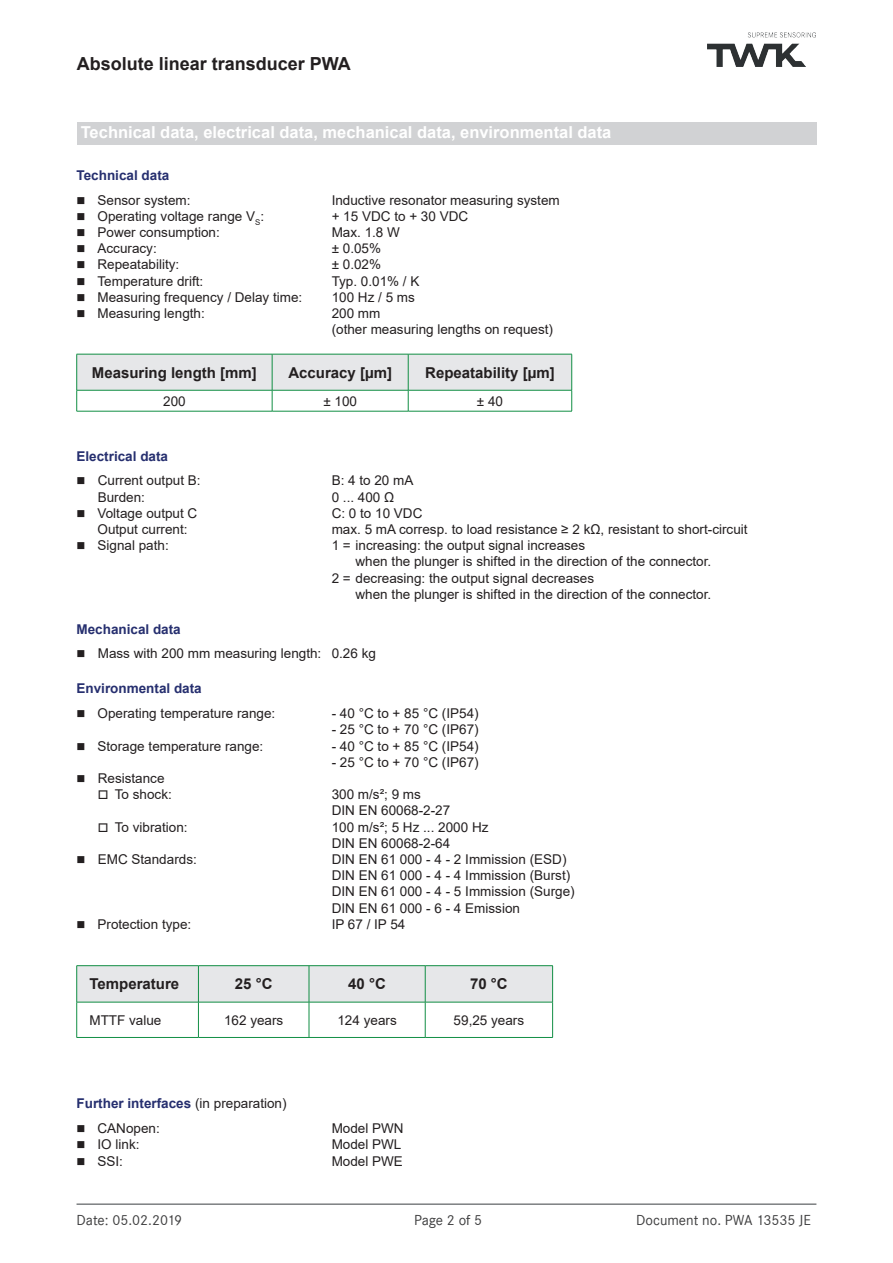
<style>
.page{position:relative;width:893px;height:1263px;background:#fff}
.page>*{position:absolute;margin:0;border:0;box-sizing:border-box;transform-origin:0 0}
.t1{font:700 18px "Arial";color:#231f20}
.t2{font:700 16.5px "Arial";color:#fff}
.t3{font:700 15px "Arial";color:#231f20}
.t4{font:15px "Corporate S";color:#3e3e3f}
.t5{font:13.5px/16.2px "Arial";color:#231f20}
.t6{font:700 13.5px "Arial";color:#262f6f}
.s1{font-weight:400;color:#231f20}
</style>
<div class="page">
<hr style="left:77px;top:1203px;width:739px;height:2px;background:#7c7f81">
<img style="left:707px;top:33px;width:108px;height:33px">
<hr style="left:77px;top:411px;width:195px;height:1px;background:#118e44">
<svg style="left:76px;top:354px;width:496px;height:57px"></svg>
<hr style="left:272px;top:411px;width:136px;height:1px;background:#118e44">
<hr style="left:408px;top:411px;width:164px;height:1px;background:#118e44">
<hr style="left:77px;top:354px;width:195px;height:1px;background:#118e44">
<hr style="left:76px;top:354px;width:1px;height:36px;background:#118e44">
<hr style="left:272px;top:354px;width:1px;height:36px;background:#118e44">
<svg style="left:77px;top:966px;width:475px;height:36px"></svg>
<hr style="left:198px;top:965px;width:111px;height:1px;background:#118e44">
<hr style="left:309px;top:965px;width:116px;height:1px;background:#118e44">
<hr style="left:309px;top:966px;width:1px;height:36px;background:#118e44">
<hr style="left:425px;top:965px;width:128px;height:1px;background:#118e44">
<hr style="left:425px;top:966px;width:1px;height:36px;background:#118e44">
<hr style="left:552px;top:966px;width:1px;height:36px;background:#118e44">
<hr style="left:77px;top:1002px;width:121px;height:1px;background:#118e44">
<hr style="left:76px;top:1002px;width:1px;height:35px;background:#118e44">
<hr style="left:77px;top:1037px;width:121px;height:1px;background:#118e44">
<hr style="left:198px;top:1002px;width:111px;height:1px;background:#118e44">
<hr style="left:198px;top:1002px;width:1px;height:35px;background:#118e44">
<hr style="left:309px;top:1002px;width:116px;height:1px;background:#118e44">
<hr style="left:309px;top:1002px;width:1px;height:35px;background:#118e44">
<hr style="left:425px;top:1002px;width:128px;height:1px;background:#118e44">
<hr style="left:425px;top:1002px;width:1px;height:35px;background:#118e44">
<hr style="left:552px;top:1002px;width:1px;height:35px;background:#118e44">
<hr style="left:198px;top:1037px;width:111px;height:1px;background:#118e44">
<hr style="left:309px;top:1037px;width:116px;height:1px;background:#118e44">
<hr style="left:425px;top:1037px;width:128px;height:1px;background:#118e44">
<hr style="left:77px;top:965px;width:121px;height:1px;background:#118e44">
<hr style="left:76px;top:966px;width:1px;height:36px;background:#118e44">
<hr style="left:198px;top:966px;width:1px;height:36px;background:#118e44">
<div style="left:77px;top:122px;width:739px;height:23px;background:#d1d2d4"></div>
<h1 class="t1" style="left:77px;top:51px;width:276px">Absolute linear transducer PWA</h1>
<p class="t2" style="left:81px;top:121px;width:532px">Technical data, electrical data, mechanical data, environmental data</p>
<p class="t6" style="left:77px;top:166px;width:94px">Technical data</p>
<p class="t5" style="left:77px;top:192px;width:116px">■ Sensor system:</p>
<p class="t5" style="left:332px;top:192px;width:230px">Inductive resonator measuring system</p>
<p class="t5" style="left:77px;top:208px;width:189px">■ Operating voltage range V<sub>S</sub>:</p>
<p class="t5" style="left:332px;top:208px;width:138px">+ 15 VDC to + 30 VDC</p>
<p class="t5" style="left:77px;top:224px;width:145px">■ Power consumption:</p>
<p class="t5" style="left:332px;top:224px;width:70px">Max. 1.8 W</p>
<p class="t5" style="left:77px;top:240px;width:82px">■ Accuracy:</p>
<p class="t5" style="left:332px;top:240px;width:51px">± 0.05%</p>
<p class="t5" style="left:77px;top:256px;width:104px">■ Repeatability:</p>
<p class="t5" style="left:332px;top:256px;width:51px">± 0.02%</p>
<p class="t5" style="left:77px;top:273px;width:128px">■ Temperature drift:</p>
<p class="t5" style="left:332px;top:273px;width:89px">Typ. 0.01% / K</p>
<p class="t5" style="left:77px;top:289px;width:227px">■ Measuring frequency / Delay time:</p>
<p class="t5" style="left:332px;top:289px;width:85px">100 Hz / 5 ms</p>
<p class="t5" style="left:77px;top:305px;width:130px">■ Measuring length:</p>
<p class="t5" style="left:332px;top:305px;width:223px">200 mm<br>(other measuring lengths on request)</p>
<p class="t3" style="left:92px;top:362px;width:167px">Measuring length [mm]</p>
<p class="t3" style="left:288px;top:362px;width:105px">Accuracy [µm]</p>
<p class="t3" style="left:425px;top:362px;width:131px">Repeatability [µm]</p>
<p class="t5" style="left:163px;top:393px;width:24px">200</p>
<p class="t5" style="left:323px;top:393px;width:35px">± 100</p>
<p class="t5" style="left:477px;top:393px;width:28px">± 40</p>
<p class="t6" style="left:77px;top:446px;width:93px">Electrical data</p>
<p class="t5" style="left:77px;top:472px;width:126px">■ Current output B:</p>
<p class="t5" style="left:332px;top:472px;width:83px">B: 4 to 20 mA</p>
<p class="t5" style="left:98px;top:489px;width:49px">Burden:</p>
<p class="t5" style="left:332px;top:489px;width:64px">0 ... 400 Ω</p>
<p class="t5" style="left:77px;top:505px;width:122px">■ Voltage output C</p>
<p class="t5" style="left:332px;top:505px;width:92px">C: 0 to 10 VDC</p>
<p class="t5" style="left:98px;top:521px;width:92px">Output current:</p>
<p class="t5" style="left:332px;top:521px;width:417px">max. 5 mA corresp. to load resistance ≥ 2 kΩ, resistant to short-circuit</p>
<p class="t5" style="left:77px;top:537px;width:94px">■ Signal path:</p>
<p class="t5" style="left:332px;top:537px;width:255px">1 = increasing: the output signal increases</p>
<p class="t5" style="left:356px;top:553px;width:357px">when the plunger is shifted in the direction of the connector.</p>
<p class="t5" style="left:332px;top:570px;width:264px">2 = decreasing: the output signal decreases</p>
<p class="t5" style="left:356px;top:586px;width:357px">when the plunger is shifted in the direction of the connector.</p>
<p class="t6" style="left:77px;top:619px;width:106px">Mechanical data</p>
<p class="t5" style="left:77px;top:645px;width:301px">■ Mass with 200 mm measuring length: 0.26 kg</p>
<p class="t6" style="left:77px;top:679px;width:127px">Environmental data</p>
<p class="t5" style="left:77px;top:705px;width:200px">■ Operating temperature range:</p>
<p class="t5" style="left:332px;top:705px;width:148px">- 40 °C to + 85 °C (IP54)</p>
<p class="t5" style="left:332px;top:721px;width:148px">- 25 °C to + 70 °C (IP67)</p>
<p class="t5" style="left:77px;top:738px;width:188px">■ Storage temperature range:</p>
<p class="t5" style="left:332px;top:738px;width:148px">- 40 °C to + 85 °C (IP54)</p>
<p class="t5" style="left:332px;top:754px;width:148px">- 25 °C to + 70 °C (IP67)</p>
<p class="t5" style="left:77px;top:770px;width:90px">■ Resistance</p>
<p class="t5" style="left:98px;top:786px;width:76px">□ To shock:</p>
<p class="t5" style="left:332px;top:786px;width:120px">300 m/s²; 9 ms<br>DIN EN 60068-2-27</p>
<p class="t5" style="left:98px;top:819px;width:91px">□ To vibration:</p>
<p class="t5" style="left:332px;top:819px;width:158px">100 m/s²; 5 Hz ... 2000 Hz<br>DIN EN 60068-2-64</p>
<p class="t5" style="left:77px;top:851px;width:122px">■ EMC Standards:</p>
<p class="t5" style="left:332px;top:851px;width:245px">DIN EN 61 000 - 4 - 2 Immission (ESD)<br>DIN EN 61 000 - 4 - 4 Immission (Burst)<br>DIN EN 61 000 - 4 - 5 Immission (Surge)<br>DIN EN 61 000 - 6 - 4 Emission</p>
<p class="t5" style="left:77px;top:916px;width:116px">■ Protection type:</p>
<p class="t5" style="left:332px;top:916px;width:75px">IP 67 / IP 54</p>
<p class="t3" style="left:89px;top:973px;width:91px">Temperature</p>
<p class="t3" style="left:235px;top:973px;width:39px">25 °C</p>
<p class="t3" style="left:348px;top:973px;width:39px">40 °C</p>
<p class="t3" style="left:470px;top:973px;width:39px">70 °C</p>
<p class="t5" style="left:89px;top:1012px;width:74px">MTTF value</p>
<p class="t5" style="left:224px;top:1012px;width:61px">162 years</p>
<p class="t5" style="left:337px;top:1012px;width:61px">124 years</p>
<p class="t5" style="left:454px;top:1012px;width:72px">59,25 years</p>
<p class="t6" style="left:77px;top:1094px;width:212px">Further interfaces <span class="s1">(in preparation)</span></p>
<p class="t5" style="left:77px;top:1120px;width:85px">■ CANopen:</p>
<p class="t5" style="left:332px;top:1120px;width:74px">Model PWN</p>
<p class="t5" style="left:77px;top:1136px;width:65px">■ IO link:</p>
<p class="t5" style="left:332px;top:1136px;width:71px">Model PWL</p>
<p class="t5" style="left:77px;top:1152px;width:48px">■ SSI:</p>
<p class="t5" style="left:332px;top:1152px;width:73px">Model PWE</p>
<p class="t4" style="left:77px;top:1211px;width:107px">Date: 05.02.2019</p>
<p class="t4" style="left:414px;top:1211px;width:70px">Page 2 of 5</p>
<p class="t4" style="left:636px;top:1211px;width:176px">Document no. PWA 13535 JE</p>
</div>
